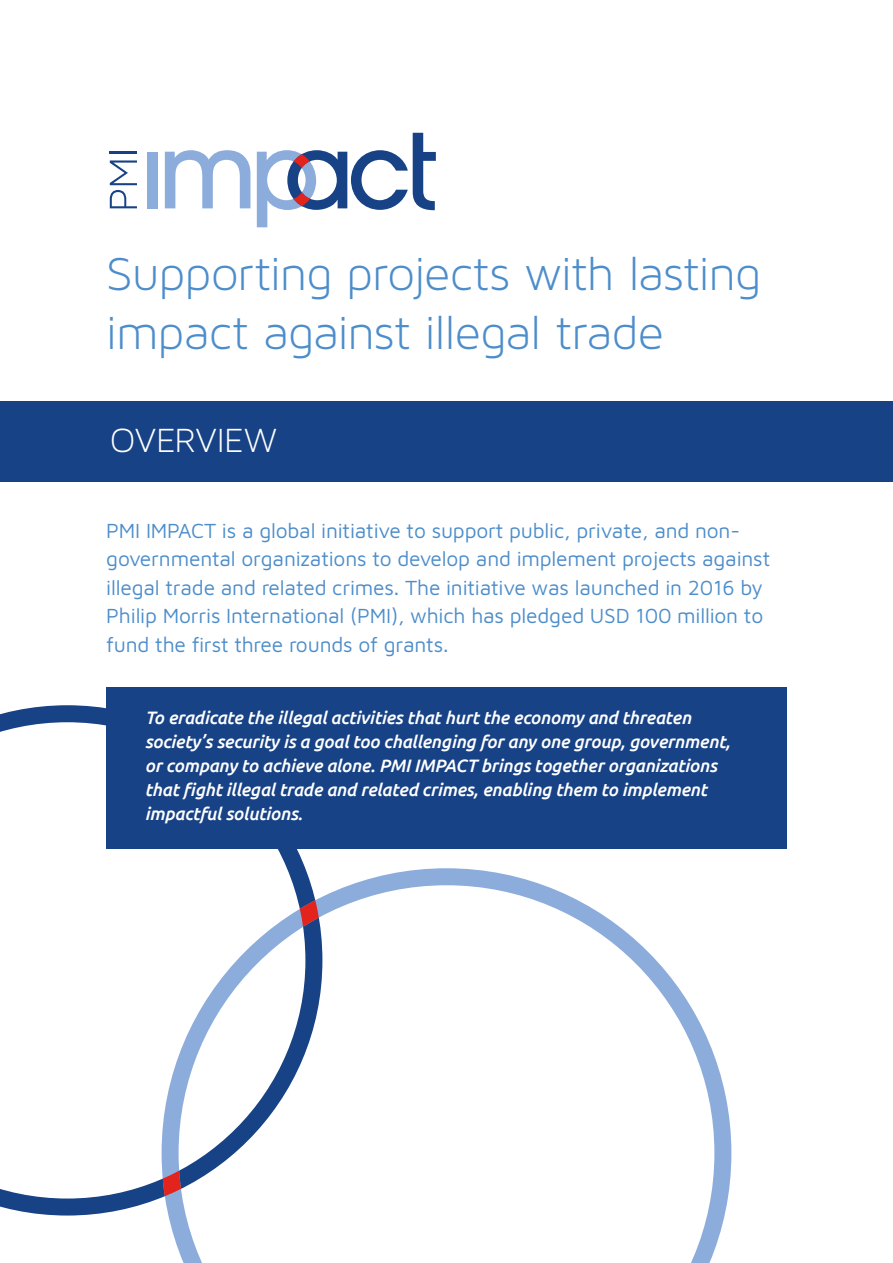
<style>
.page{position:relative;width:893px;height:1263px;background:#fff}
.page>*{position:absolute;margin:0;border:0;box-sizing:border-box;transform-origin:0 0}
.t1{font:49.35px/59.2px "Maven Pro Light 300";letter-spacing:-.02em;color:#4c8dcb}
.t2{font:36px "Maven Pro Light 300";letter-spacing:-.005em;color:#fff}
.t3{font:21px/28.5px "Maven Pro";letter-spacing:-.01em;color:#4c8dcb}
.t4{font:italic 500 18px/24px "Ubuntu";letter-spacing:-.01em;color:#fff}
</style>
<div class="page">
<svg style="left:0;top:705px;width:306px;height:510px"></svg>
<svg style="left:162px;top:868px;width:569px;height:395px"></svg>
<svg style="left:163px;top:900px;width:156px;height:296px"></svg>
<div style="left:106px;top:687px;width:681px;height:162px;background:#174286"></div>
<div style="left:0;top:401px;width:893px;height:81px;background:#174286"></div>
<div style="left:147px;top:152px;width:11px;height:56px;background:#8caddc"></div>
<svg style="left:165px;top:150px;width:85px;height:58px"></svg>
<svg style="left:110px;top:160px;width:27px;height:48px"></svg>
<hr style="left:110px;top:152px;width:27px;height:2px;background:#174286">
<svg style="left:257px;top:133px;width:179px;height:94px"></svg>
<svg style="left:293px;top:192px;width:17px;height:14px"></svg>
<h1 class="t1" style="left:106px;top:243px;width:656px">Supporting projects with lasting impact against illegal trade</h1>
<h2 class="t2" style="left:110px;top:421px;width:169px">OVERVIEW</h2>
<p class="t3" style="left:106px;top:515px;width:665px">PMI IMPACT is a global initiative to support public, private, and non&shy;governmental organizations to develop and implement projects against illegal trade and related crimes. The initiative was launched in 2016 by Philip Morris International (PMI), which has pledged USD 100 million to fund the first three rounds of grants.</p>
<p class="t4" style="left:145px;top:705px;width:587px">To eradicate the illegal activities that hurt the economy and threaten society’s security is a goal too challenging for any one group, government, or company to achieve alone. PMI IMPACT brings together organizations that fight illegal trade and related crimes, enabling them to implement impactful solutions.</p>
</div>
